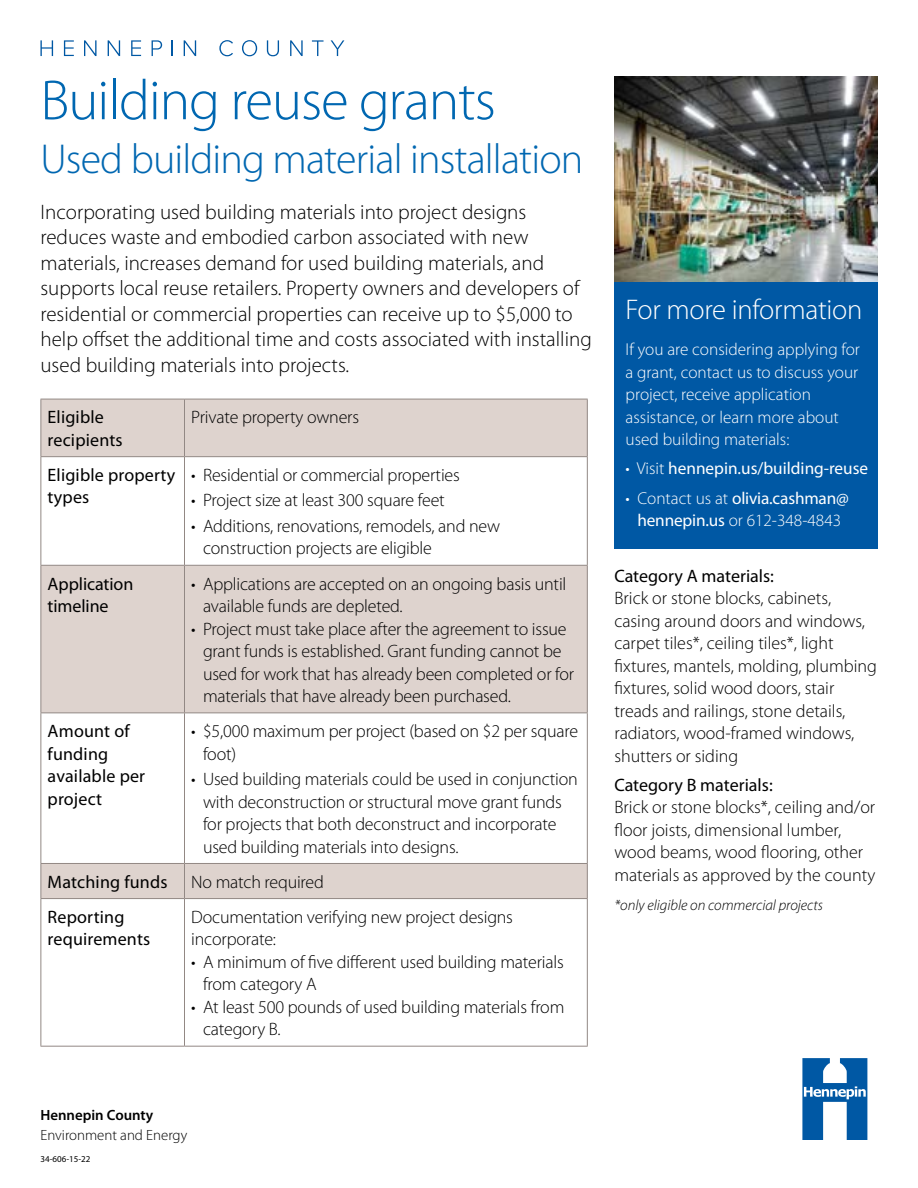
<style>
.page{position:relative;width:918px;height:1188px;background:#fff}
.page>*{position:absolute;margin:0;border:0;box-sizing:border-box;transform-origin:0 0}
.t1{font:300 57px "Myriad Pro";letter-spacing:-.02em;color:#0067b1}
.t2{font:300 42px "Myriad Pro";letter-spacing:-.02em;color:#0067b1}
.t3{font:300 28.5px "Myriad Pro";letter-spacing:-.01em;color:#fff}
.t4{font:300 21px/25.5px "Myriad Pro";color:#000}
.t5{font:300 18px/22.5px "Myriad Pro";letter-spacing:-.01em;color:#000}
.t6{font:18px/22.5px "Myriad Pro";letter-spacing:.01em;color:#000}
.t7{font:300 17.25px/22.5px "Myriad Pro";color:#fff}
.t8{font:17.25px "Myriad Pro";color:#fff}
.t9{font:italic 300 15px "Myriad Pro";color:#000}
.t10{font:300 14.85px "Myriad Pro";color:#000}
.t11{font:600 14.85px "Myriad Pro";color:#000}
.t12{font:9px "Myriad Pro";color:#000}
.s1{font-weight:300}
.s2{font-weight:400}
</style>
<div class="page">
<div style="left:614px;top:274px;width:264px;height:275px;background:#0058a4"></div>
<svg style="left:41px;top:400px;width:546px;height:498px"></svg>
<hr style="left:40px;top:399px;width:144px;height:1px;background:#928884">
<hr style="left:40px;top:399px;width:1px;height:57px;background:#928884">
<hr style="left:184px;top:399px;width:404px;height:1px;background:#928884">
<hr style="left:184px;top:399px;width:1px;height:57px;background:#928884">
<hr style="left:587px;top:399px;width:1px;height:57px;background:#928884">
<hr style="left:40px;top:456px;width:144px;height:1px;background:#928884">
<hr style="left:40px;top:457px;width:1px;height:108px;background:#928884">
<hr style="left:184px;top:456px;width:404px;height:1px;background:#928884">
<hr style="left:184px;top:457px;width:1px;height:108px;background:#928884">
<hr style="left:587px;top:457px;width:1px;height:108px;background:#928884">
<hr style="left:40px;top:565px;width:144px;height:1px;background:#928884">
<hr style="left:40px;top:566px;width:1px;height:146px;background:#928884">
<hr style="left:184px;top:565px;width:404px;height:1px;background:#928884">
<hr style="left:184px;top:566px;width:1px;height:146px;background:#928884">
<hr style="left:587px;top:566px;width:1px;height:146px;background:#928884">
<hr style="left:40px;top:712px;width:144px;height:1px;background:#928884">
<hr style="left:40px;top:713px;width:1px;height:150px;background:#928884">
<hr style="left:184px;top:712px;width:404px;height:1px;background:#928884">
<hr style="left:184px;top:713px;width:1px;height:150px;background:#928884">
<hr style="left:587px;top:713px;width:1px;height:150px;background:#928884">
<hr style="left:40px;top:863px;width:144px;height:1px;background:#928884">
<hr style="left:40px;top:864px;width:1px;height:34px;background:#928884">
<hr style="left:184px;top:863px;width:404px;height:1px;background:#928884">
<hr style="left:184px;top:864px;width:1px;height:34px;background:#928884">
<hr style="left:587px;top:864px;width:1px;height:34px;background:#928884">
<hr style="left:40px;top:898px;width:144px;height:1px;background:#928884">
<hr style="left:40px;top:899px;width:1px;height:147px;background:#928884">
<hr style="left:184px;top:898px;width:404px;height:1px;background:#928884">
<hr style="left:184px;top:899px;width:1px;height:147px;background:#928884">
<hr style="left:587px;top:899px;width:1px;height:147px;background:#928884">
<hr style="left:40px;top:1046px;width:144px;height:1px;background:#928884">
<hr style="left:184px;top:1046px;width:404px;height:1px;background:#928884">
<img style="left:614px;top:76px;width:264px;height:206px">
<svg style="left:40px;top:40px;width:13px;height:16px"></svg>
<svg style="left:64px;top:40px;width:10px;height:16px"></svg>
<svg style="left:84px;top:40px;width:13px;height:16px"></svg>
<svg style="left:108px;top:40px;width:12px;height:16px"></svg>
<svg style="left:131px;top:40px;width:10px;height:16px"></svg>
<svg style="left:152px;top:40px;width:10px;height:16px"></svg>
<svg style="left:171px;top:40px;width:2px;height:16px"></svg>
<svg style="left:184px;top:40px;width:12px;height:16px"></svg>
<svg style="left:219px;top:40px;width:14px;height:16px"></svg>
<svg style="left:242px;top:40px;width:15px;height:16px"></svg>
<svg style="left:267px;top:40px;width:12px;height:16px"></svg>
<svg style="left:290px;top:40px;width:13px;height:16px"></svg>
<svg style="left:312px;top:40px;width:12px;height:16px"></svg>
<svg style="left:331px;top:40px;width:13px;height:16px"></svg>
<svg style="left:802px;top:1058px;width:65px;height:82px"></svg>
<h1 class="t1" style="left:40px;top:69px;width:457px">Building reuse grants</h1>
<h2 class="t2" style="left:40px;top:136px;width:544px">Used building material installation</h2>
<p class="t4" style="left:40px;top:200px;width:553px">Incorporating used building materials into project designs reduces waste and embodied carbon associated with new materials, increases demand for used building materials, and supports local reuse retailers. Property owners and developers of residential or commercial properties can receive up to $5,000 to help offset the additional time and costs associated with installing used building materials into projects.</p>
<p class="t6" style="left:48px;top:406px;width:77px">Eligible recipients</p>
<p class="t5" style="left:191px;top:406px;width:169px">Private property owners</p>
<p class="t6" style="left:48px;top:464px;width:129px">Eligible property types</p>
<p class="t5" style="left:191px;top:464px;width:270px">• Residential or commercial properties</p>
<p class="t5" style="left:191px;top:490px;width:255px">• Project size at least 300 square feet</p>
<p class="t5" style="left:203px;top:515px;width:299px;text-indent:-12px">• Additions, renovations, remodels, and new construction projects are eligible</p>
<p class="t6" style="left:48px;top:573px;width:87px">Application timeline</p>
<p class="t5" style="left:203px;top:573px;width:365px;text-indent:-12px">• Applications are accepted on an ongoing basis until available funds are depleted.</p>
<p class="t5" style="left:203px;top:618px;width:373px;text-indent:-12px">• Project must take place after the agreement to issue grant funds is established. Grant funding cannot be used for work that has already been completed or for materials that have already been purchased.</p>
<p class="t6" style="left:48px;top:720px;width:99px">Amount of funding available per project</p>
<p class="t5" style="left:203px;top:720px;width:377px;text-indent:-12px">• $5,000 maximum per project (based on $2 per square foot)</p>
<p class="t5" style="left:203px;top:768px;width:376px;text-indent:-12px">• Used building materials could be used in conjunction with deconstruction or structural move grant funds for projects that both deconstruct and incorporate used building materials into designs.</p>
<p class="t6" style="left:48px;top:871px;width:121px">Matching funds</p>
<p class="t5" style="left:191px;top:871px;width:134px">No match required</p>
<p class="t6" style="left:48px;top:906px;width:104px">Reporting requirements</p>
<p class="t5" style="left:191px;top:906px;width:323px">Documentation verifying new project designs incorporate:</p>
<p class="t5" style="left:203px;top:951px;width:362px;text-indent:-12px">• A minimum of five different used building materials from category A</p>
<p class="t5" style="left:203px;top:996px;width:363px;text-indent:-12px">• At least 500 pounds of used building materials from category B.</p>
<h3 class="t3" style="left:626px;top:294px;width:238px">For more information</h3>
<p class="t7" style="left:626px;top:338px;width:236px">If you are considering applying for a grant, contact us to discuss your project, receive application assistance, or learn more about used building materials:</p>
<p class="t8" style="left:626px;top:459px;width:244px"><span class="s1">• Visit</span> hennepin.us/building-reuse</p>
<p class="t7" style="left:626px;top:487px;width:225px;text-align:center">• Contact us at <span class="s2">olivia.cashman@ hennepin.us</span> or 612-348-4843</p>
<p class="t6" style="left:614px;top:565px;width:161px">Category A materials:</p>
<p class="t5" style="left:614px;top:587px;width:264px">Brick or stone blocks, cabinets, casing around doors and windows, carpet tiles*, ceiling tiles*, light fixtures, mantels, molding, plumbing fixtures, solid wood doors, stair treads and railings, stone details, radiators, wood-framed windows, shutters or siding</p>
<p class="t6" style="left:614px;top:774px;width:160px">Category B materials:</p>
<p class="t5" style="left:614px;top:796px;width:262px">Brick or stone blocks*, ceiling and/or floor joists, dimensional lumber, wood beams, wood flooring, other materials as approved by the county</p>
<p class="t9" style="left:614px;top:897px;width:210px">*only eligible on commercial projects</p>
<p class="t11" style="left:40px;top:1107px;width:114px">Hennepin County</p>
<p class="t10" style="left:40px;top:1127px;width:148px">Environment and Energy</p>
<p class="t12" style="left:40px;top:1154px;width:51px">34-606-15-22</p>
</div>
